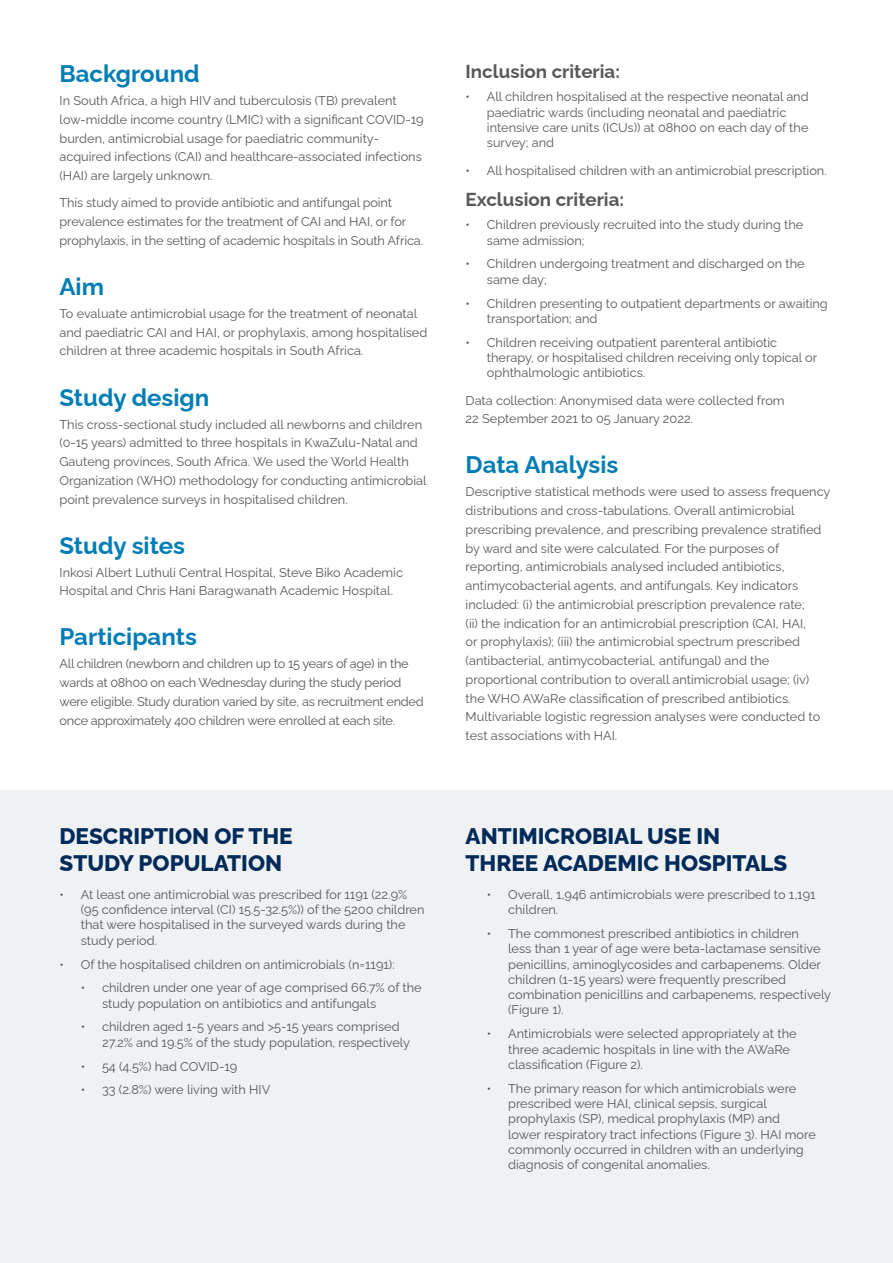
<style>
.page{position:relative;width:893px;height:1263px;background:#fff}
.page>*{position:absolute;margin:0;border:0;box-sizing:border-box;transform-origin:0 0}
.t1{font:700 24px "Raleway";color:#007db5}
.t2{font:800 22.5px/27px "Raleway";color:#002a59}
.t3{font:700 18.75px "Raleway";color:#57585a}
.t4{font:12.75px/18.8px "Raleway";color:#57585a}
.t5{font:12.75px/18.8px "Raleway";letter-spacing:-.02em;color:#57585a}
</style>
<div class="page">
<div style="left:0;top:791px;width:893px;height:472px;background:#eff1f2"></div>
<h1 class="t1" style="left:60px;top:54px;width:142px">Background</h1>
<p class="t4" style="left:60px;top:90px;width:366px">In South Africa, a high HIV and tuberculosis (TB) prevalent low-middle income country (LMIC) with a significant COVID-19 burden, antimicrobial usage for paediatric community&shy;acquired infections (CAI) and healthcare-associated infections (HAI) are largely unknown.</p>
<p class="t4" style="left:60px;top:192px;width:365px">This study aimed to provide antibiotic and antifungal point prevalence estimates for the treatment of CAI and HAI, or for prophylaxis, in the setting of academic hospitals in South Africa.</p>
<h1 class="t1" style="left:60px;top:267px;width:46px">Aim</h1>
<p class="t4" style="left:60px;top:303px;width:369px">To evaluate antimicrobial usage for the treatment of neonatal and paediatric CAI and HAI, or prophylaxis, among hospitalised children at three academic hospitals in South Africa.</p>
<h1 class="t1" style="left:60px;top:378px;width:151px">Study design</h1>
<p class="t4" style="left:60px;top:413px;width:369px">This cross-sectional study included all newborns and children (0-15 years) admitted to three hospitals in KwaZulu-Natal and Gauteng provinces, South Africa. We used the World Health Organization (WHO) methodology for conducting antimicrobial point prevalence surveys in hospitalised children.</p>
<h1 class="t1" style="left:60px;top:526px;width:127px">Study sites</h1>
<p class="t4" style="left:60px;top:561px;width:345px">Inkosi Albert Luthuli Central Hospital, Steve Biko Academic<br>Hospital and Chris Hani Baragwanath Academic Hospital.</p>
<h1 class="t1" style="left:60px;top:618px;width:139px">Participants</h1>
<p class="t5" style="left:60px;top:653px;width:366px">All children (newborn and children up to 15 years of age) in the wards at 08h00 on each Wednesday during the study period were eligible. Study duration varied by site, as recruitment ended once approximately 400 children were enrolled at each site.</p>
<h2 class="t2" style="left:60px;top:820px;width:235px">DESCRIPTION OF THE<br>STUDY POPULATION</h2>
<p class="t4" style="left:81px;top:885px;width:345px;line-height:15.3px;text-indent:-21px">• At least one antimicrobial was prescribed for 1191 (22.9% (95 confidence interval (CI) 15.5-32.5%)) of the 5200 children that were hospitalised in the surveyed wards during the study period.</p>
<p class="t4" style="left:60px;top:953px;width:337px">• Of the hospitalised children on antimicrobials (n=1191):</p>
<p class="t4" style="left:102px;top:979px;width:321px;line-height:15.3px;text-indent:-21px">• children under one year of age comprised 66.7% of the study population on antibiotics and antifungals</p>
<p class="t4" style="left:102px;top:1018px;width:310px;line-height:15.3px;text-indent:-21px">• children aged 1-5 years and &gt;5-15 years comprised<br>27.2% and 19.5% of the study population, respectively</p>
<p class="t4" style="left:81px;top:1055px;width:158px">• 54 (4.5%) had COVID-19</p>
<p class="t4" style="left:81px;top:1079px;width:191px">• 33 (2.8%) were living with HIV</p>
<h3 class="t3" style="left:466px;top:56px;width:156px">Inclusion criteria:</h3>
<p class="t4" style="left:487px;top:88px;width:323px;line-height:15.3px;text-indent:-21px">• All children hospitalised at the respective neonatal and paediatric wards (including neonatal and paediatric intensive care units (ICUs)) at 08h00 on each day of the survey; and</p>
<p class="t4" style="left:466px;top:159px;width:363px">• All hospitalised children with an antimicrobial prescription.</p>
<h3 class="t3" style="left:466px;top:184px;width:160px">Exclusion criteria:</h3>
<p class="t4" style="left:487px;top:216px;width:318px;line-height:15.3px;text-indent:-21px">• Children previously recruited into the study during the same admission;</p>
<p class="t4" style="left:487px;top:255px;width:319px;line-height:15.3px;text-indent:-21px">• Children undergoing treatment and discharged on the same day;</p>
<p class="t4" style="left:487px;top:294px;width:342px;line-height:15.3px;text-indent:-21px">• Children presenting to outpatient departments or awaiting transportation; and</p>
<p class="t4" style="left:487px;top:333px;width:332px;line-height:15.3px;text-indent:-21px">• Children receiving outpatient parenteral antibiotic therapy, or hospitalised children receiving only topical or ophthalmologic antibiotics.</p>
<p class="t4" style="left:466px;top:389px;width:320px">Data collection: Anonymised data were collected from<br>22 September 2021 to 05 January 2022.</p>
<h1 class="t1" style="left:466px;top:446px;width:154px">Data Analysis</h1>
<p class="t4" style="left:466px;top:481px;width:366px">Descriptive statistical methods were used to assess frequency distributions and cross-tabulations. Overall antimicrobial prescribing prevalence, and prescribing prevalence stratified by ward and site were calculated. For the purposes of reporting, antimicrobials analysed included antibiotics, antimycobacterial agents, and antifungals. Key indicators included: (i) the antimicrobial prescription prevalence rate;<br>(ii) the indication for an antimicrobial prescription (CAI, HAI,<br>or prophylaxis); (iii) the antimicrobial spectrum prescribed (antibacterial, antimycobacterial, antifungal) and the proportional contribution to overall antimicrobial usage; (iv) the WHO AWaRe classification of prescribed antibiotics.<br>Multivariable logistic regression analyses were conducted to test associations with HAI.</p>
<h2 class="t2" style="left:466px;top:820px;width:323px">ANTIMICROBIAL USE IN<br>THREE ACADEMIC HOSPITALS</h2>
<p class="t4" style="left:508px;top:885px;width:309px;line-height:15.3px;text-indent:-21px">• Overall, 1,946 antimicrobials were prescribed to 1,191 children.</p>
<p class="t4" style="left:508px;top:924px;width:325px;line-height:15.3px;text-indent:-21px">• The commonest prescribed antibiotics in children<br>less than 1 year of age were beta-lactamase sensitive penicillins, aminoglycosides and carbapenems. Older children (1-15 years) were frequently prescribed combination penicillins and carbapenems, respectively (Figure 1).</p>
<p class="t4" style="left:508px;top:1025px;width:290px;line-height:15.3px;text-indent:-21px">• Antimicrobials were selected appropriately at the three academic hospitals in line with the AWaRe classification (Figure 2).</p>
<p class="t4" style="left:508px;top:1079px;width:309px;line-height:15.3px;text-indent:-21px">• The primary reason for which antimicrobials were prescribed were HAI, clinical sepsis, surgical prophylaxis (SP), medical prophylaxis (MP) and lower respiratory tract infections (Figure 3). HAI more commonly occurred in children with an underlying diagnosis of congenital anomalies.</p>
</div>
